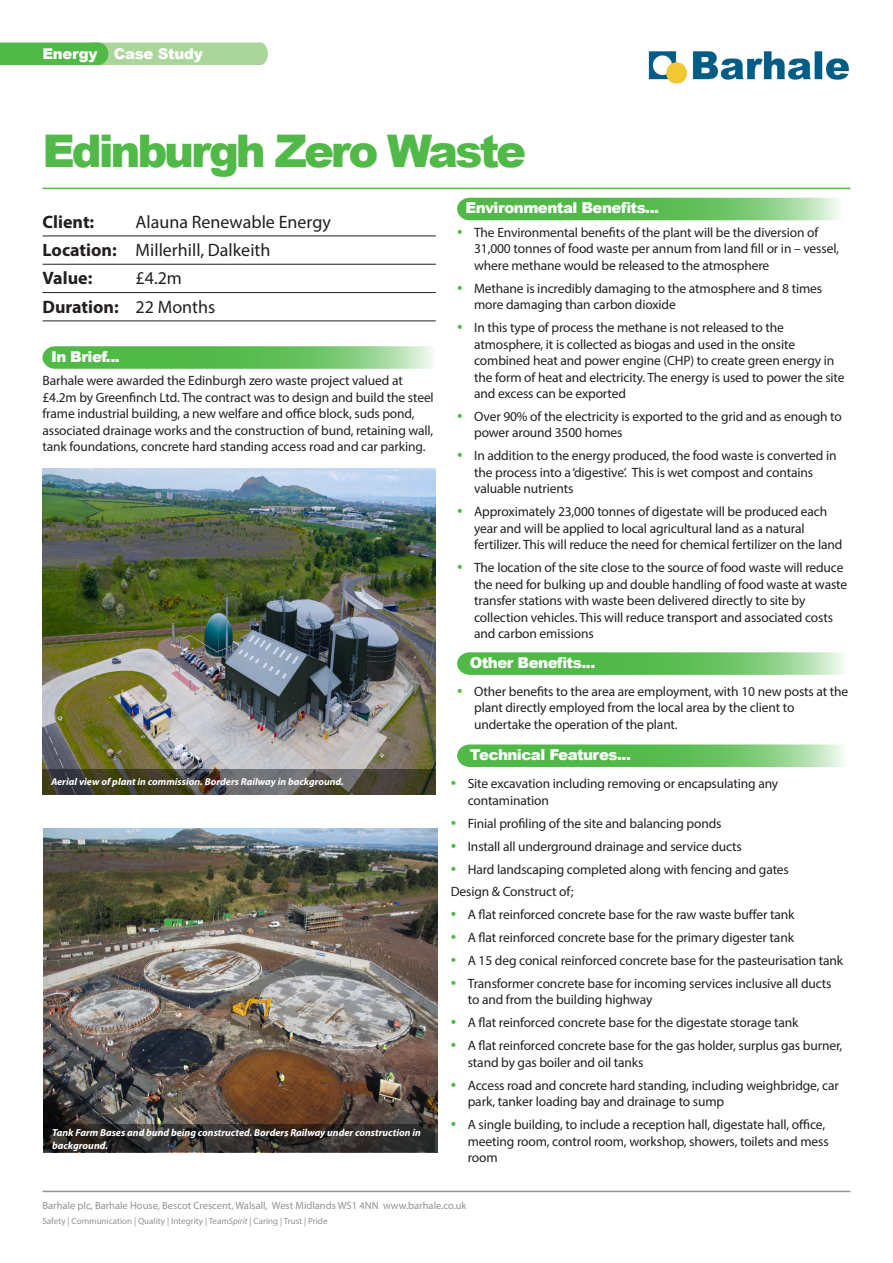
<style>
.page{position:relative;width:893px;height:1263px;background:#fff}
.page>*{position:absolute;margin:0;border:0;box-sizing:border-box;transform-origin:0 0}
.t1{font:900 45px "Arial";letter-spacing:-.07em;color:#51b948}
.Project_description{font:18px "Myriad Pro";color:#231f20}
.Project_description-2{font:700 18px "Myriad Pro";color:#231f20}
.t2{font:900 15px "Arial";letter-spacing:-.035em;color:#fff}
.t3{font:900 14.85px "Arial";letter-spacing:-.02em;color:#fff}
.Body_text_TD{font:13.5px/16.5px "Myriad Pro";letter-spacing:-.01em;color:#231f20}
.Body_Text_bullets{font:13.5px "Myriad Pro";letter-spacing:-.01em;color:#231f20}
.t4{font:10.5px "Myriad Pro";color:#919295}
.Image_sub_captions{font:italic 700 10.2px/12.8px "Myriad Pro";color:#fff}
.Image_sub_captions-2{font:italic 700 9.9px "Myriad Pro";color:#fff}
.t5{font:9px "Myriad Pro";color:#919295}
.s1{font-weight:700}
.s2{font-weight:400}
.s3{font-size:19.5px;color:#51b948}
.s4{font-style:italic}
</style>
<div class="page">
<hr style="left:43px;top:1191px;width:807px;height:1px;background:#919295">
<hr style="left:43px;top:188px;width:807px;height:1px;background:#51b948">
<img style="left:648px;top:51px;width:201px;height:33px">
<svg style="left:0;top:43px;width:268px;height:22px;background:#87ca7a"></svg>
<hr style="left:43px;top:236px;width:393px;height:1px;background:#231f20">
<hr style="left:43px;top:264px;width:393px;height:1px;background:#231f20">
<hr style="left:43px;top:292px;width:393px;height:1px;background:#231f20">
<hr style="left:43px;top:321px;width:393px;height:1px;background:#231f20">
<svg style="left:43px;top:346px;width:390px;height:23px;background:#70c569"></svg>
<svg style="left:457px;top:198px;width:382px;height:22px;background:#6dc465"></svg>
<svg style="left:457px;top:652px;width:387px;height:23px;background:#70c569"></svg>
<img style="left:43px;top:469px;width:393px;height:300px">
<img style="left:44px;top:828px;width:393px;height:324px">
<svg style="left:43px;top:769px;width:393px;height:25px;background:#4e4c40"></svg>
<svg style="left:44px;top:1124px;width:391px;height:28px;background:#302c2a"></svg>
<svg style="left:457px;top:744px;width:387px;height:23px;background:#70c569"></svg>
<p class="t3" style="left:43px;top:42px;width:162px">Energy Case Study</p>
<h1 class="t1" style="left:43px;top:118px;width:485px">Edinburgh Zero Waste</h1>
<p class="Project_description-2" style="left:43px;top:210px;width:53px">Client:</p>
<p class="Project_description" style="left:136px;top:210px;width:197px">Alauna Renewable Energy</p>
<p class="Project_description" style="left:43px;top:239px;width:229px"><span class="s1">Location:</span> Millerhill, Dalkeith</p>
<p class="Project_description-2" style="left:43px;top:266px;width:51px">Value:</p>
<p class="Project_description" style="left:136px;top:267px;width:48px">£4.2m</p>
<p class="Project_description-2" style="left:43px;top:295px;width:174px">Duration: <span class="s2">22 Months</span></p>
<p class="t2" style="left:51px;top:345px;width:70px">In Brief...</p>
<p class="Body_text_TD" style="left:43px;top:372px;width:393px">Barhale were awarded the Edinburgh zero waste project valued at £4.2m by Greenfinch Ltd. The contract was to design and build the steel frame industrial building, a new welfare and office block, suds pond, associated drainage works and the construction of bund, retaining wall, tank foundations, concrete hard standing access road and car parking.</p>
<p class="Image_sub_captions-2" style="left:51px;top:775px;width:294px">Aerial view of plant in commission. Borders Railway in background.</p>
<p class="Image_sub_captions" style="left:52px;top:1126px;width:370px">Tank Farm Bases and bund being constructed. Borders Railway under construction in background.</p>
<p class="t2" style="left:466px;top:197px;width:195px">Environmental Benefits...</p>
<p class="Body_text_TD" style="left:474px;top:224px;width:366px;text-indent:-17px"><span class="s3">•</span> The Environmental benefits of the plant will be the diversion of<br>31,000 tonnes of food waste per annum from land fill or in – vessel, where methane would be released to the atmosphere</p>
<p class="Body_text_TD" style="left:474px;top:280px;width:349px;text-indent:-17px"><span class="s3">•</span> Methane is incredibly damaging to the atmosphere and 8 times more damaging than carbon dioxide</p>
<p class="Body_text_TD" style="left:474px;top:319px;width:372px;text-indent:-17px"><span class="s3">•</span> In this type of process the methane is not released to the atmosphere, it is collected as biogas and used in the onsite combined heat and power engine (CHP) to create green energy in the form of heat and electricity. The energy is used to power the site and excess can be exported</p>
<p class="Body_text_TD" style="left:474px;top:408px;width:369px;text-indent:-17px"><span class="s3">•</span> Over 90% of the electricity is exported to the grid and as enough to power around 3500 homes</p>
<p class="Body_text_TD" style="left:474px;top:447px;width:364px;text-indent:-17px"><span class="s3">•</span> In addition to the energy produced, the food waste is converted in the process into a ‘digestive’. This is wet compost and contains valuable nutrients</p>
<p class="Body_text_TD" style="left:474px;top:503px;width:370px;text-indent:-17px"><span class="s3">•</span> Approximately 23,000 tonnes of digestate will be produced each year and will be applied to local agricultural land as a natural fertilizer. This will reduce the need for chemical fertilizer on the land</p>
<p class="Body_text_TD" style="left:474px;top:559px;width:375px;text-indent:-17px"><span class="s3">•</span> The location of the site close to the source of food waste will reduce the need for bulking up and double handling of food waste at waste transfer stations with waste been delivered directly to site by collection vehicles. This will reduce transport and associated costs and carbon emissions</p>
<p class="t2" style="left:470px;top:652px;width:127px">Other Benefits...</p>
<p class="Body_text_TD" style="left:474px;top:683px;width:376px;text-indent:-17px"><span class="s3">•</span> Other benefits to the area are employment, with 10 new posts at the plant directly employed from the local area by the client to undertake the operation of the plant.</p>
<p class="t2" style="left:470px;top:744px;width:163px">Technical Features...</p>
<p class="Body_text_TD" style="left:468px;top:775px;width:312px;text-indent:-17px"><span class="s3">•</span> Site excavation including removing or encapsulating any contamination</p>
<p class="Body_text_TD" style="left:451px;top:815px;width:272px"><span class="s3">•</span> Finial profiling of the site and balancing ponds</p>
<p class="Body_text_TD" style="left:451px;top:838px;width:293px"><span class="s3">•</span> Install all underground drainage and service ducts</p>
<p class="Body_text_TD" style="left:451px;top:860px;width:340px"><span class="s3">•</span> Hard landscaping completed along with fencing and gates</p>
<p class="Body_Text_bullets" style="left:451px;top:883px;width:124px">Design &amp; Construct of;</p>
<p class="Body_text_TD" style="left:451px;top:906px;width:345px"><span class="s3">•</span> A flat reinforced concrete base for the raw waste buffer tank</p>
<p class="Body_text_TD" style="left:451px;top:929px;width:345px"><span class="s3">•</span> A flat reinforced concrete base for the primary digester tank</p>
<p class="Body_text_TD" style="left:451px;top:952px;width:394px"><span class="s3">•</span> A 15 deg conical reinforced concrete base for the pasteurisation tank</p>
<p class="Body_text_TD" style="left:468px;top:975px;width:365px;text-indent:-17px"><span class="s3">•</span> Transformer concrete base for incoming services inclusive all ducts to and from the building highway</p>
<p class="Body_text_TD" style="left:451px;top:1014px;width:349px"><span class="s3">•</span> A flat reinforced concrete base for the digestate storage tank</p>
<p class="Body_text_TD" style="left:468px;top:1037px;width:376px;text-indent:-17px"><span class="s3">•</span> A flat reinforced concrete base for the gas holder, surplus gas burner, stand by gas boiler and oil tanks</p>
<p class="Body_text_TD" style="left:468px;top:1076px;width:372px;text-indent:-17px"><span class="s3">•</span> Access road and concrete hard standing, including weighbridge, car park, tanker loading bay and drainage to sump</p>
<p class="Body_text_TD" style="left:468px;top:1116px;width:363px;text-indent:-17px"><span class="s3">•</span> A single building, to include a reception hall, digestate hall, office, meeting room, control room, workshop, showers, toilets and mess room</p>
<p class="t4" style="left:43px;top:1198px;width:425px">Barhale plc, Barhale House, Bescot Crescent, Walsall, West Midlands WS1 4NN www.barhale.co.uk</p>
<p class="t5" style="left:43px;top:1215px;width:287px">Safety | Communication | Quality | Integrity | Team<span class="s4">Spirit</span> | Caring | Trust | Pride</p>
</div>
